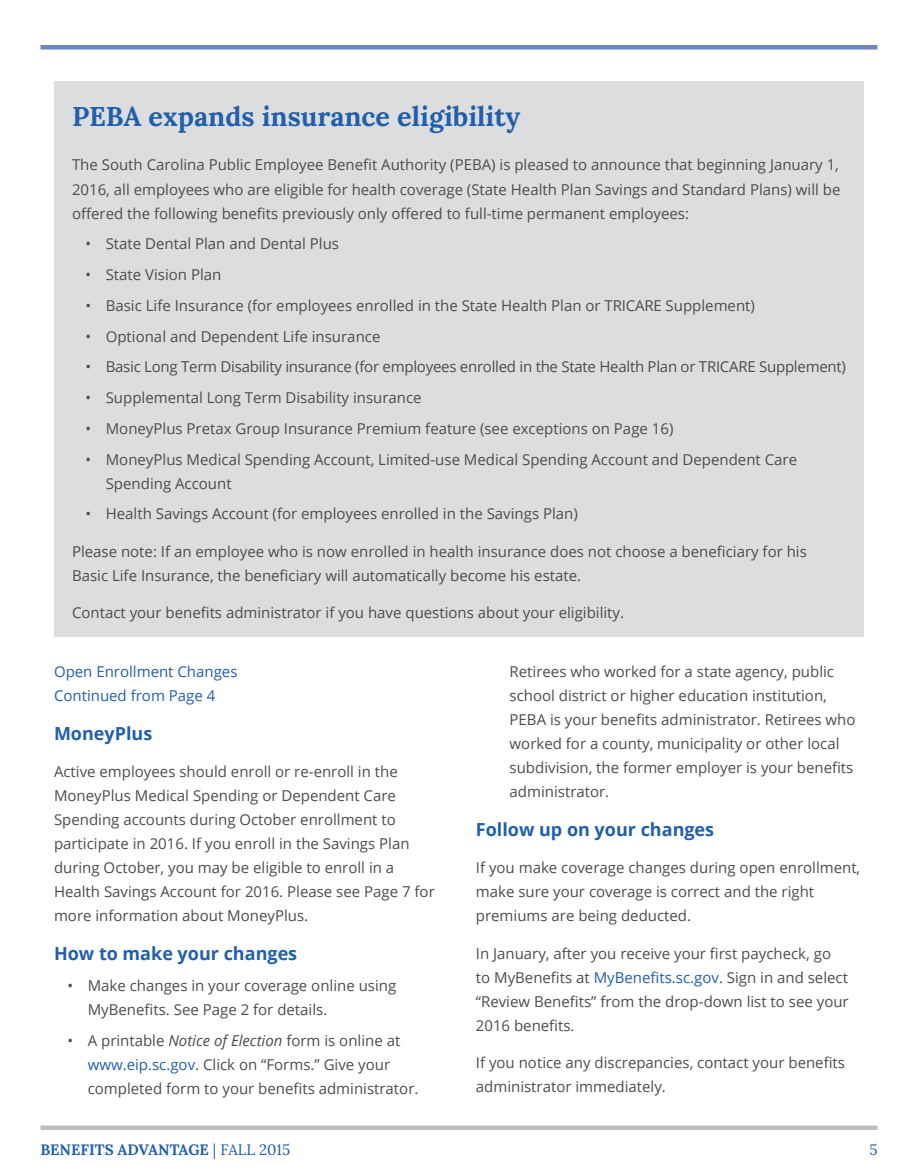
<style>
.page{position:relative;width:918px;height:1175px;background:#fff}
.page>*{position:absolute;margin:0;border:0;box-sizing:border-box;transform-origin:0 0}
.t1{font:700 27px "Lora";color:#215fab}
.t2{font:700 18px "Open Sans";color:#215fab}
.t3{font:15px/24px "Open Sans";color:#4b4c4d}
.t4{font:15px/24px "Open Sans";color:#215fab}
.t5{font:700 15px "Lora";color:#215fab}
.t6{font:15px "Lora";color:#215fab}
.s1{font-style:italic}
.s2{color:#215fab}
.s3{font-weight:400}
</style>
<div class="page">
<div style="left:40px;top:1125px;width:838px;height:5px;background:#bcbdc0"></div>
<div style="left:40px;top:45px;width:838px;height:5px;background:#6f86c2"></div>
<div style="left:54px;top:81px;width:810px;height:555px;background:#dcdddf"></div>
<h1 class="t1" style="left:72px;top:99px;width:450px">PEBA expands insurance eligibility</h1>
<p class="t3" style="left:72px;top:153px;width:770px;text-align:justify">The South Carolina Public Employee Benefit Authority (PEBA) is pleased to announce that beginning January 1, 2016, all employees who are eligible for health coverage (State Health Plan Savings and Standard Plans) will be offered the following benefits previously only offered to full-time permanent employees:</p>
<p class="t3" style="left:86px;top:231px;width:255px">• State Dental Plan and Dental Plus</p>
<p class="t3" style="left:86px;top:262px;width:137px">• State Vision Plan</p>
<p class="t3" style="left:86px;top:293px;width:671px">• Basic Life Insurance (for employees enrolled in the State Health Plan or TRICARE Supplement)</p>
<p class="t3" style="left:86px;top:324px;width:296px">• Optional and Dependent Life insurance</p>
<p class="t3" style="left:86px;top:354px;width:762px">• Basic Long Term Disability insurance (for employees enrolled in the State Health Plan or TRICARE Supplement)</p>
<p class="t3" style="left:86px;top:385px;width:338px">• Supplemental Long Term Disability insurance</p>
<p class="t3" style="left:86px;top:416px;width:589px">• MoneyPlus Pretax Group Insurance Premium feature (see exceptions on Page 16)</p>
<p class="t3" style="left:106px;top:447px;width:693px;text-indent:-20px">• MoneyPlus Medical Spending Account, Limited-use Medical Spending Account and Dependent Care<br>Spending Account</p>
<p class="t3" style="left:86px;top:501px;width:494px">• Health Savings Account (for employees enrolled in the Savings Plan)</p>
<p class="t3" style="left:72px;top:539px;width:736px">Please note: If an employee who is now enrolled in health insurance does not choose a beneficiary for his<br>Basic Life Insurance, the beneficiary will automatically become his estate.</p>
<p class="t3" style="left:72px;top:600px;width:554px">Contact your benefits administrator if you have questions about your eligibility.</p>
<p class="t4" style="left:54px;top:659px;width:185px">Open Enrollment Changes<br>Continued from Page 4</p>
<p class="t2" style="left:54px;top:720px;width:100px">MoneyPlus</p>
<p class="t3" style="left:54px;top:759px;width:382px">Active employees should enroll or re-enroll in the MoneyPlus Medical Spending or Dependent Care Spending accounts during October enrollment to participate in 2016. If you enroll in the Savings Plan during October, you may be eligible to enroll in a Health Savings Account for 2016. Please see Page 7 for more information about MoneyPlus.</p>
<p class="t2" style="left:54px;top:941px;width:245px">How to make your changes</p>
<p class="t3" style="left:88px;top:973px;width:310px;text-indent:-20px">• Make changes in your coverage online using<br>MyBenefits. See Page 2 for details.</p>
<p class="t3" style="left:88px;top:1028px;width:332px;text-indent:-20px">• A printable <span class="s1">Notice of Election</span> form is online at <span class="s2">www.eip.sc.gov</span>. Click on “Forms.” Give your completed form to your benefits administrator.</p>
<p class="t3" style="left:510px;top:659px;width:347px">Retirees who worked for a state agency, public school district or higher education institution, PEBA is your benefits administrator. Retirees who worked for a county, municipality or other local subdivision, the former employer is your benefits administrator.</p>
<p class="t2" style="left:476px;top:816px;width:240px">Follow up on your changes</p>
<p class="t3" style="left:476px;top:855px;width:386px">If you make coverage changes during open enrollment, make sure your coverage is correct and the right premiums are being deducted.</p>
<p class="t3" style="left:476px;top:941px;width:374px">In January, after you receive your first paycheck, go to MyBenefits at <span class="s2">MyBenefits.sc.gov</span>. Sign in and select “Review Benefits” from the drop-down list to see your 2016 benefits.</p>
<p class="t3" style="left:476px;top:1050px;width:371px">If you notice any discrepancies, contact your benefits administrator immediately.</p>
<p class="t5" style="left:40px;top:1139px;width:251px">BENEFITS ADVANTAGE <span class="s3">| FALL 2015</span></p>
<p class="t6" style="left:869px;top:1140px;width:10px">5</p>
</div>
